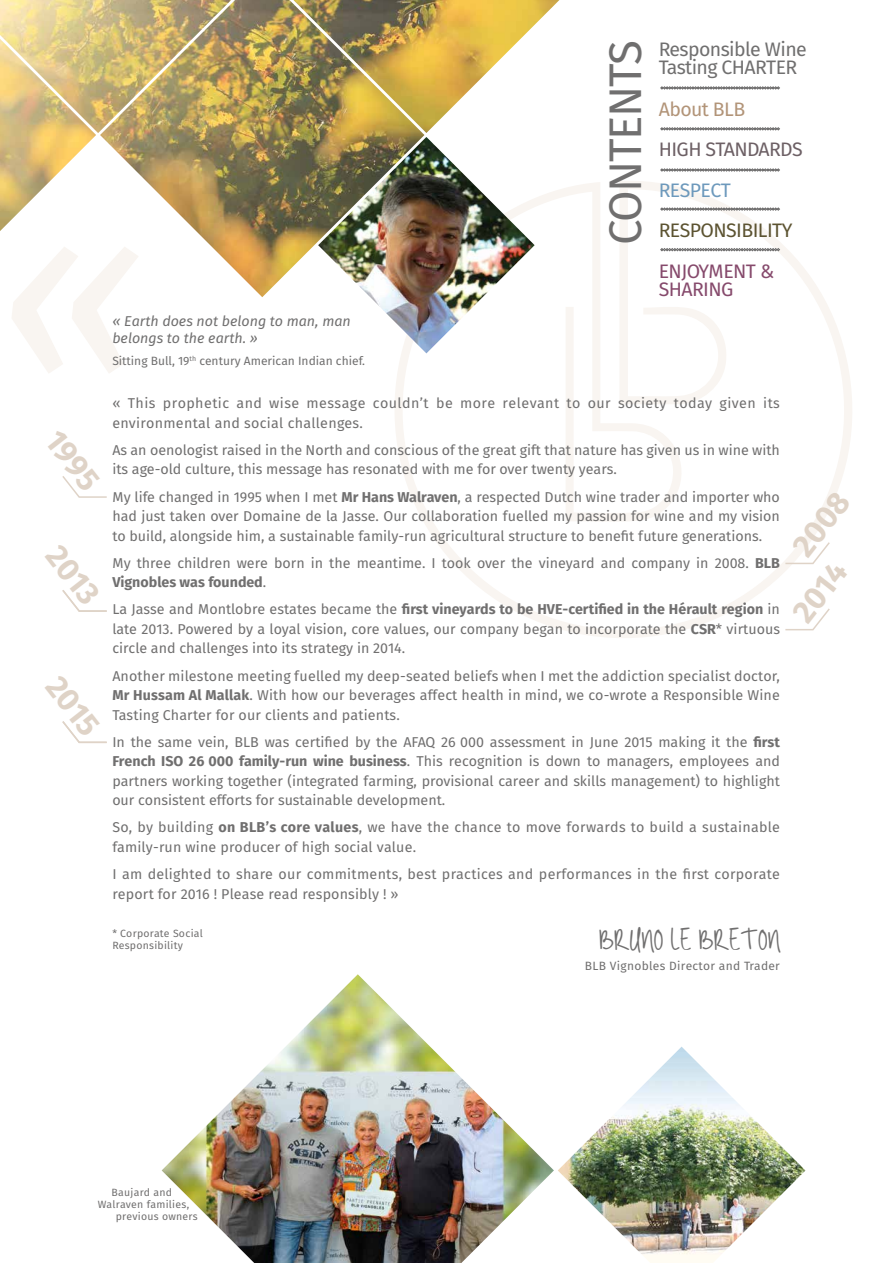
<style>
.page{position:relative;width:893px;height:1263px;background:#fff}
.page>*{position:absolute;margin:0;border:0;box-sizing:border-box;transform-origin:0 0}
.t1{font:45.6px "Fira Sans";letter-spacing:-.03em;color:#706f6f}
.t2{font:700 43.5px "Always Forever";letter-spacing:.025em;color:#706f6f}
.t3{font:700 31.5px/40.8px "Fira Sans";color:#dfd3c7}
.t4{font:19.5px/18px "Fira Sans";letter-spacing:-.03em;color:#706f6f}
.t5{font:19.5px/18px "Fira Sans";letter-spacing:-.03em;color:#864a6c}
.t6{font:19.5px "Fira Sans";letter-spacing:-.03em;color:#5c5331}
.t7{font:19.5px "Fira Sans";letter-spacing:-.03em;color:#6d6065}
.t8{font:19.5px "Fira Sans";letter-spacing:-.03em;color:#b29478}
.t9{font:19.5px "Fira Sans";letter-spacing:-.03em;color:#6d99bc}
.t10{font:14.25px/19.5px "Fira Sans";color:#706f6f;text-align:justify}
.t11{font:14.25px/19.5px "Fira Sans";letter-spacing:.02em;color:#706f6f}
.t12{font:14.25px/19.5px "Fira Sans";letter-spacing:.03em;color:#706f6f}
.t13{font:italic 14.25px/17.2px "Fira Sans";color:#706f6f}
.t14{font:12px "Fira Sans";color:#706f6f}
.t15{font:12px "Fira Sans";letter-spacing:.025em;color:#706f6f}
.t16{font:10.5px/12px "Fira Sans";letter-spacing:.025em;color:#706f6f}
.s1{font-weight:700}
</style>
<div class="page">
<svg style="left:395px;top:181px;width:457px;height:457px"></svg>
<img style="left:424px;top:0;width:135px;height:133px">
<img style="left:196px;top:0;width:228px;height:297px">
<img style="left:0;top:0;width:231px;height:231px">
<img style="left:0;top:39px;width:96px;height:192px">
<img style="left:318px;top:137px;width:217px;height:216px">
<img style="left:162px;top:974px;width:392px;height:289px">
<img style="left:558px;top:1047px;width:247px;height:216px">
<svg style="left:660px;top:86px;width:120px;height:3px"></svg>
<svg style="left:660px;top:127px;width:120px;height:3px"></svg>
<svg style="left:660px;top:169px;width:120px;height:2px"></svg>
<svg style="left:660px;top:208px;width:120px;height:3px"></svg>
<svg style="left:660px;top:248px;width:120px;height:3px"></svg>
<svg style="left:62px;top:476px;width:45px;height:22px"></svg>
<svg style="left:784px;top:541px;width:47px;height:24px"></svg>
<svg style="left:784px;top:607px;width:47px;height:24px"></svg>
<svg style="left:62px;top:590px;width:45px;height:22px"></svg>
<svg style="left:62px;top:721px;width:45px;height:23px"></svg>
<p class="t13" style="left:112px;top:313px;width:240px">« Earth does not belong to man, man belongs to the earth. »</p>
<p class="t14" style="left:112px;top:353px;width:254px">Sitting Bull, 19<sup>th</sup> century American Indian chief.</p>
<h1 class="t1" style="left:593px;top:245px;width:206px;rotate:-90deg">CONTENTS</h1>
<h3 class="t4" style="left:659px;top:40px;width:150px">Responsible Wine<br>Tasting CHARTER</h3>
<h3 class="t8" style="left:659px;top:95px;width:88px">About BLB</h3>
<h3 class="t7" style="left:659px;top:136px;width:146px">HIGH STANDARDS</h3>
<h3 class="t9" style="left:659px;top:176px;width:74px">RESPECT</h3>
<h3 class="t6" style="left:659px;top:217px;width:135px">RESPONSIBILITY</h3>
<h3 class="t5" style="left:659px;top:262px;width:118px">ENJOYMENT &amp;<br>SHARING</h3>
<h3 class="t3" style="left:68px;top:421px;width:68px;rotate:52deg">1995</h3>
<h3 class="t3" style="left:69px;top:536px;width:67px;rotate:52deg">2013</h3>
<h3 class="t3" style="left:69px;top:667px;width:67px;rotate:52deg">2015</h3>
<p class="t12" style="left:112px;top:394px;width:669px">« This prophetic and wise message couldn’t be more relevant to our society today given its environmental and social challenges.</p>
<p class="t10" style="left:112px;top:440px;width:669px">As an oenologist raised in the North and conscious of the great gift that nature has given us in wine with its age-old culture, this message has resonated with me for over twenty years.</p>
<p class="t10" style="left:112px;top:487px;width:669px">My life changed in 1995 when I met <span class="s1">Mr Hans Walraven</span>, a respected Dutch wine trader and importer who had just taken over Domaine de la Jasse. Our collaboration fuelled my passion for wine and my vision to build, alongside him, a sustainable family-run agricultural structure to benefit future generations.</p>
<p class="t10" style="left:112px;top:553px;width:669px">My three children were born in the meantime. I took over the vineyard and company in 2008. <span class="s1">BLB<br>Vignobles was founded</span>.</p>
<p class="t10" style="left:112px;top:600px;width:669px">La Jasse and Montlobre estates became the <span class="s1">first vineyards to be HVE-certified in the Hérault region</span> in late 2013. Powered by a loyal vision, core values, our company began to incorporate the <span class="s1">CSR</span>* virtuous circle and challenges into its strategy in 2014.</p>
<p class="t10" style="left:112px;top:666px;width:669px">Another milestone meeting fuelled my deep-seated beliefs when I met the addiction specialist doctor, <span class="s1">Mr Hussam Al Mallak</span>. With how our beverages affect health in mind, we co-wrote a Responsible Wine Tasting Charter for our clients and patients.</p>
<p class="t10" style="left:112px;top:732px;width:669px">In the same vein, BLB was certified by the AFAQ 26 000 assessment in June 2015 making it the <span class="s1">first French ISO 26 000 family-run wine business</span>. This recognition is down to managers, employees and partners working together (integrated farming, provisional career and skills management) to highlight our consistent efforts for sustainable development.</p>
<p class="t10" style="left:112px;top:818px;width:669px">So, by building <span class="s1">on BLB’s core values</span>, we have the chance to move forwards to build a sustainable family-run wine producer of high social value.</p>
<p class="t11" style="left:112px;top:864px;width:669px">I am delighted to share our commitments, best practices and performances in the first corporate report for 2016 ! Please read responsibly ! »</p>
<h3 class="t3" style="left:751px;top:581px;width:125px;text-indent:52px;rotate:-52deg">2008<br>2014</h3>
<p class="t16" style="left:112px;top:928px;width:92px">* Corporate Social<br>Responsibility</p>
<h2 class="t2" style="left:599px;top:922px;width:182px">BRUNO LE BRETON</h2>
<p class="t15" style="left:585px;top:957px;width:196px">BLB Vignobles Director and Trader</p>
<p class="t16" style="left:112px;top:1186px;width:62px">Baujard and</p>
<p class="t16" style="left:98px;top:1198px;width:93px">Walraven families,</p>
<p class="t16" style="left:116px;top:1210px;width:83px">previous owners</p>
</div>
